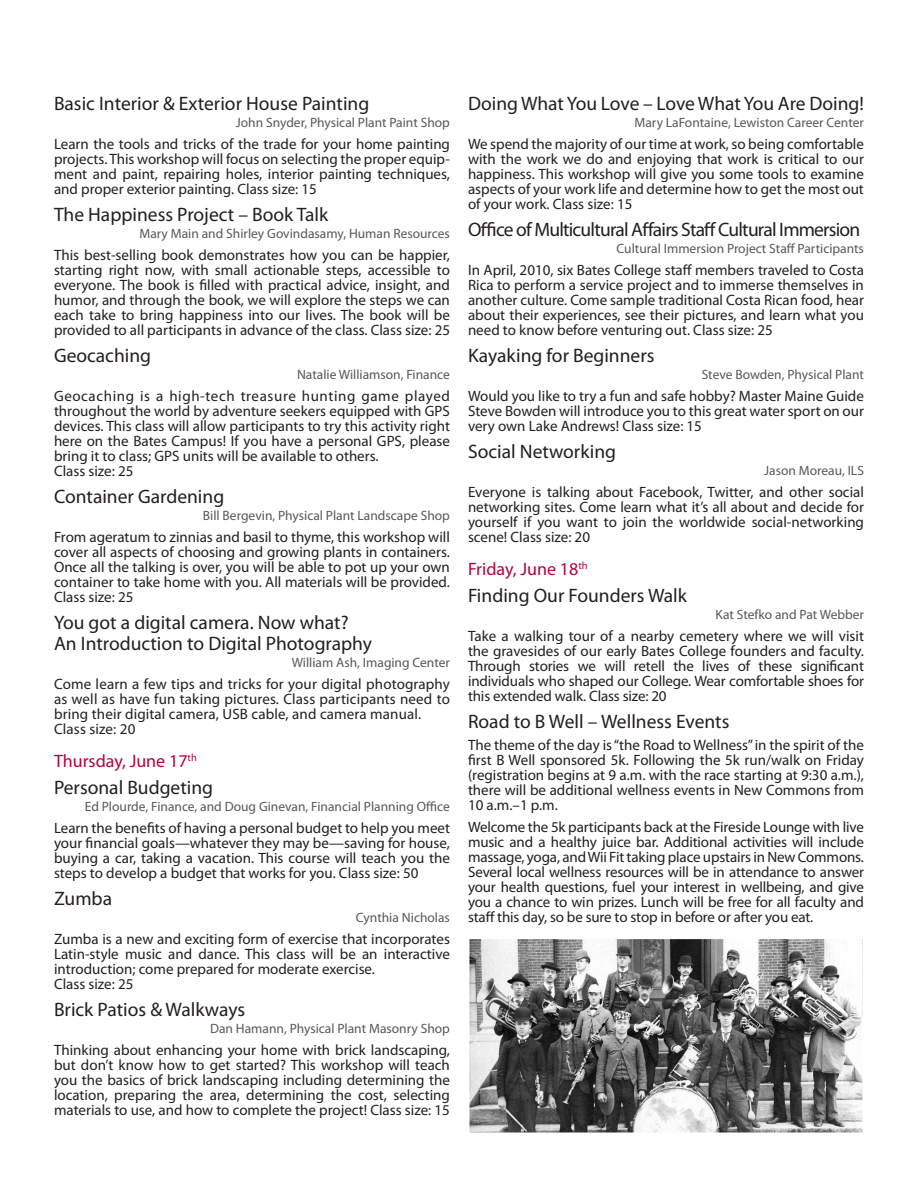
<style>
.page{position:relative;width:918px;height:1188px;background:#fff}
.page>*{position:absolute;margin:0;border:0;box-sizing:border-box;transform-origin:0 0}
.t1{font:19.5px/21px "Myriad Pro";color:#231f20}
.t2{font:19.5px "Myriad Pro";letter-spacing:-.04em;color:#231f20}
.t3{font:18px "Myriad Pro";color:#b30437}
.t4{font:15px/15px "Myriad Pro";color:#231f20;text-align:justify}
.t5{font:13.5px "Myriad Pro";color:#57585a}
</style>
<div class="page">
<img style="left:471px;top:941px;width:390px;height:190px">
<div style="left:468px;top:938px;width:396px;height:196px;border:2px solid #fff"></div>
<h1 class="t1" style="left:54px;top:93px;width:317px">Basic Interior &amp; Exterior House Painting</h1>
<p class="t5" style="left:236px;top:114px;width:216px">John Snyder, Physical Plant Paint Shop</p>
<p class="t4" style="left:54px;top:136px;width:398px">Learn the tools and tricks of the trade for your home painting projects. This workshop will focus on selecting the proper equip&shy;ment and paint, repairing holes, interior painting techniques, and proper exterior painting. Class size: 15</p>
<h1 class="t1" style="left:54px;top:204px;width:276px">The Happiness Project – Book Talk</h1>
<p class="t5" style="left:139px;top:225px;width:312px">Mary Main and Shirley Govindasamy, Human Resources</p>
<p class="t4" style="left:54px;top:247px;width:398px">This best-selling book demonstrates how you can be happier, starting right now, with small actionable steps, accessible to everyone. The book is filled with practical advice, insight, and humor, and through the book, we will explore the steps we can each take to bring happiness into our lives. The book will be provided to all participants in advance of the class. Class size: 25</p>
<h1 class="t1" style="left:54px;top:345px;width:99px">Geocaching</h1>
<p class="t5" style="left:297px;top:366px;width:154px">Natalie Williamson, Finance</p>
<p class="t4" style="left:54px;top:388px;width:398px;text-align:left">Geocaching is a high-tech treasure hunting game played throughout the world by adventure seekers equipped with GPS devices. This class will allow participants to try this activity right here on the Bates Campus! If you have a personal GPS, please bring it to class; GPS units will be available to others.<br>Class size: 25</p>
<h1 class="t1" style="left:54px;top:486px;width:172px">Container Gardening</h1>
<p class="t5" style="left:203px;top:507px;width:249px">Bill Bergevin, Physical Plant Landscape Shop</p>
<p class="t4" style="left:54px;top:529px;width:398px">From ageratum to zinnias and basil to thyme, this workshop will cover all aspects of choosing and growing plants in containers.<br>Once all the talking is over, you will be able to pot up your own container to take home with you. All materials will be provided.<br>Class size: 25</p>
<h1 class="t1" style="left:54px;top:612px;width:320px">You got a digital camera. Now what?<br>An Introduction to Digital Photography</h1>
<p class="t5" style="left:292px;top:654px;width:160px">William Ash, Imaging Center</p>
<p class="t4" style="left:54px;top:676px;width:397px;text-align:left">Come learn a few tips and tricks for your digital photography as well as have fun taking pictures. Class participants need to bring their digital camera, USB cable, and camera manual.<br>Class size: 20</p>
<p class="t3" style="left:54px;top:749px;width:144px">Thursday, June 17<sup>th</sup></p>
<h1 class="t1" style="left:54px;top:777px;width:161px">Personal Budgeting</h1>
<p class="t5" style="left:85px;top:798px;width:367px">Ed Plourde, Finance, and Doug Ginevan, Financial Planning Office</p>
<p class="t4" style="left:54px;top:820px;width:398px">Learn the benefits of having a personal budget to help you meet your financial goals—whatever they may be—saving for house, buying a car, taking a vacation. This course will teach you the steps to develop a budget that works for you. Class size: 50</p>
<h1 class="t1" style="left:54px;top:888px;width:60px">Zumba</h1>
<p class="t5" style="left:356px;top:909px;width:96px">Cynthia Nicholas</p>
<p class="t4" style="left:54px;top:931px;width:398px;text-align:left">Zumba is a new and exciting form of exercise that incorporates Latin-style music and dance. This class will be an interactive introduction; come prepared for moderate exercise.<br>Class size: 25</p>
<h1 class="t1" style="left:54px;top:999px;width:193px">Brick Patios &amp; Walkways</h1>
<p class="t5" style="left:210px;top:1020px;width:241px">Dan Hamann, Physical Plant Masonry Shop</p>
<p class="t4" style="left:54px;top:1042px;width:398px">Thinking about enhancing your home with brick landscaping, but don’t know how to get started? This workshop will teach you the basics of brick landscaping including determining the location, preparing the area, determining the cost, selecting materials to use, and how to complete the project! Class size: 15</p>
<h1 class="t1" style="left:468px;top:93px;width:397px">Doing What You Love – Love What You Are Doing!</h1>
<p class="t5" style="left:635px;top:114px;width:231px">Mary LaFontaine, Lewiston Career Center</p>
<p class="t4" style="left:468px;top:136px;width:397px">We spend the majority of our time at work, so being comfortable with the work we do and enjoying that work is critical to our happiness. This workshop will give you some tools to examine aspects of your work life and determine how to get the most out of your work. Class size: 15</p>
<h1 class="t2" style="left:468px;top:218px;width:394px">Office of Multicultural Affairs Staff Cultural Immersion</h1>
<p class="t5" style="left:617px;top:240px;width:249px">Cultural Immersion Project Staff Participants</p>
<p class="t4" style="left:468px;top:262px;width:398px">In April, 2010, six Bates College staff members traveled to Costa Rica to perform a service project and to immerse themselves in another culture. Come sample traditional Costa Rican food, hear about their experiences, see their pictures, and learn what you need to know before venturing out. Class size: 25</p>
<h1 class="t1" style="left:468px;top:345px;width:188px">Kayaking for Beginners</h1>
<p class="t5" style="left:702px;top:366px;width:164px">Steve Bowden, Physical Plant</p>
<p class="t4" style="left:468px;top:388px;width:397px">Would you like to try a fun and safe hobby? Master Maine Guide Steve Bowden will introduce you to this great water sport on our very own Lake Andrews! Class size: 15</p>
<h1 class="t1" style="left:468px;top:441px;width:150px">Social Networking</h1>
<p class="t5" style="left:764px;top:462px;width:101px">Jason Moreau, ILS</p>
<p class="t4" style="left:468px;top:484px;width:398px">Everyone is talking about Facebook, Twitter, and other social networking sites. Come learn what it’s all about and decide for yourself if you want to join the worldwide social-networking scene! Class size: 20</p>
<p class="t3" style="left:468px;top:557px;width:121px">Friday, June 18<sup>th</sup></p>
<h1 class="t1" style="left:468px;top:585px;width:221px">Finding Our Founders Walk</h1>
<p class="t5" style="left:715px;top:606px;width:150px">Kat Stefko and Pat Webber</p>
<p class="t4" style="left:468px;top:628px;width:398px">Take a walking tour of a nearby cemetery where we will visit the gravesides of our early Bates College founders and faculty.<br>Through stories we will retell the lives of these significant individuals who shaped our College. Wear comfortable shoes for this extended walk. Class size: 20</p>
<h1 class="t1" style="left:468px;top:711px;width:263px">Road to B Well – Wellness Events</h1>
<p class="t4" style="left:468px;top:737px;width:398px">The theme of the day is “the Road to Wellness” in the spirit of the first B Well sponsored 5k. Following the 5k run/walk on Friday (registration begins at 9 a.m. with the race starting at 9:30 a.m.), there will be additional wellness events in New Commons from 10 a.m.–1 p.m.</p>
<p class="t4" style="left:468px;top:819px;width:398px">Welcome the 5k participants back at the Fireside Lounge with live music and a healthy juice bar. Additional activities will include massage, yoga, and Wii Fit taking place upstairs in New Commons.<br>Several local wellness resources will be in attendance to answer your health questions, fuel your interest in wellbeing, and give you a chance to win prizes. Lunch will be free for all faculty and staff this day, so be sure to stop in before or after you eat.</p>
</div>
